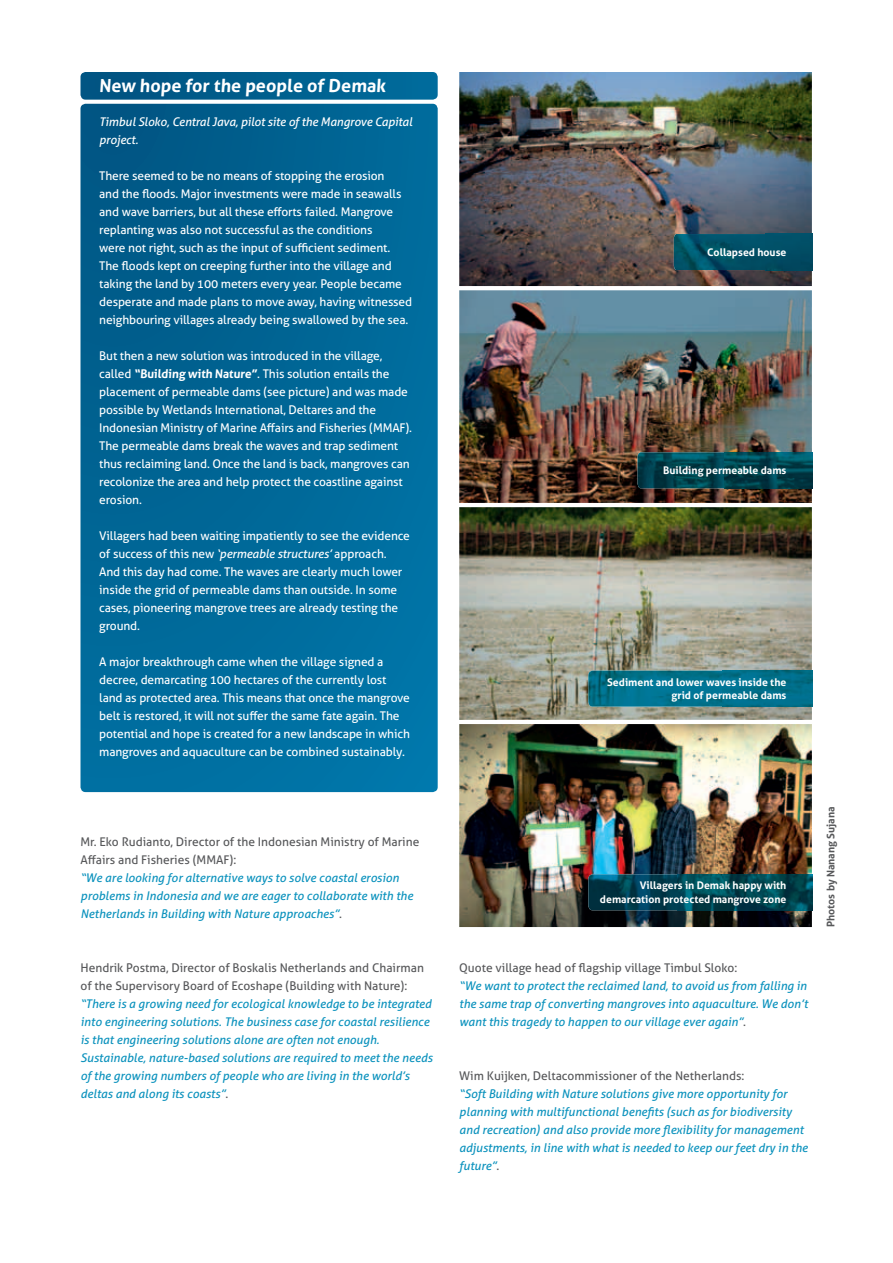
<style>
.page{position:relative;width:893px;height:1263px;background:#fff}
.page>*{position:absolute;margin:0;border:0;box-sizing:border-box;transform-origin:0 0}
.t1{font:700 18px "Aller";color:#fff}
.t2{font:12px/18px "Aller";letter-spacing:-.01em;color:#fff}
.t3{font:italic 12px/18px "Aller";color:#0b92bd}
.t4{font:12px/18px "Aller";color:#57585a}
.t5{font:italic 12px/18px "Aller";letter-spacing:-.01em;color:#fff}
.t6{font:700 10.5px/13.5px "Aller";color:#fff;text-align:right}
.t7{font:700 10.5px "Aller";color:#57585a}
.s1{font-weight:700}
.s2{font-style:italic}
.s3{font-style:normal;color:#57585a}
</style>
<div class="page">
<svg style="left:80px;top:72px;width:358px;height:28px;background:#04618f"></svg>
<svg style="left:80px;top:104px;width:358px;height:688px;background:#006798"></svg>
<img style="left:459px;top:290px;width:353px;height:213px">
<img style="left:459px;top:72px;width:353px;height:214px">
<img style="left:459px;top:507px;width:353px;height:213px">
<img style="left:459px;top:724px;width:353px;height:203px">
<img style="left:674px;top:234px;width:138px;height:36px">
<img style="left:768px;top:488px;width:44px;height:1px">
<img style="left:638px;top:452px;width:174px;height:36px">
<img style="left:588px;top:670px;width:224px;height:37px">
<img style="left:722px;top:671px;width:90px;height:1px">
<img style="left:588px;top:874px;width:224px;height:36px">
<img style="left:678px;top:874px;width:89px;height:1px">
<img style="left:767px;top:874px;width:45px;height:1px">
<h1 class="t1" style="left:99px;top:75px;width:290px">New hope for the people of Demak</h1>
<p class="t5" style="left:99px;top:113px;width:314px">Timbul Sloko, Central Java, pilot site of the Mangrove Capital project.</p>
<p class="t2" style="left:99px;top:167px;width:314px">There seemed to be no means of stopping the erosion<br>and the floods. Major investments were made in seawalls and wave barriers, but all these efforts failed. Mangrove replanting was also not successful as the conditions<br>were not right, such as the input of sufficient sediment.<br>The floods kept on creeping further into the village and taking the land by 100 meters every year. People became desperate and made plans to move away, having witnessed neighbouring villages already being swallowed by the sea.</p>
<p class="t2" style="left:99px;top:347px;width:314px">But then a new solution was introduced in the village, called <span class="s1">“Building with Nature”</span>. This solution entails the placement of permeable dams (see picture) and was made possible by Wetlands International, Deltares and the Indonesian Ministry of Marine Affairs and Fisheries (MMAF).<br>The permeable dams break the waves and trap sediment thus reclaiming land. Once the land is back, mangroves can recolonize the area and help protect the coastline against erosion.</p>
<p class="t2" style="left:99px;top:527px;width:312px">Villagers had been waiting impatiently to see the evidence of success of this new <span class="s2">‘permeable structures’</span> approach.<br>And this day had come. The waves are clearly much lower inside the grid of permeable dams than outside. In some cases, pioneering mangrove trees are already testing the ground.</p>
<p class="t2" style="left:99px;top:653px;width:312px">A major breakthrough came when the village signed a decree, demarcating 100 hectares of the currently lost land as protected area. This means that once the mangrove belt is restored, it will not suffer the same fate again. The potential and hope is created for a new landscape in which mangroves and aquaculture can be combined sustainably.</p>
<p class="t4" style="left:80px;top:833px;width:340px">Mr. Eko Rudianto, Director of the Indonesian Ministry of Marine<br>Affairs and Fisheries (MMAF):</p>
<p class="t3" style="left:80px;top:869px;width:334px">“We are looking for alternative ways to solve coastal erosion problems in Indonesia and we are eager to collaborate with the<br>Netherlands in Building with Nature approaches”<span class="s3">.</span></p>
<p class="t4" style="left:80px;top:959px;width:345px">Hendrik Postma, Director of Boskalis Netherlands and Chairman of the Supervisory Board of Ecoshape (Building with Nature):</p>
<p class="t3" style="left:80px;top:995px;width:354px">“There is a growing need for ecological knowledge to be integrated into engineering solutions. The business case for coastal resilience is that engineering solutions alone are often not enough.<br>Sustainable, nature-based solutions are required to meet the needs of the growing numbers of people who are living in the world’s deltas and along its coasts”<span class="s3">.</span></p>
<p class="t6" style="left:707px;top:245px;width:81px">Collapsed house</p>
<p class="t6" style="left:663px;top:464px;width:125px">Building permeable dams</p>
<p class="t6" style="left:607px;top:675px;width:181px">Sediment and lower waves inside the grid of permeable dams</p>
<p class="t6" style="left:600px;top:879px;width:188px">Villagers in Demak happy with demarcation protected mangrove zone</p>
<p class="t4" style="left:459px;top:959px;width:279px">Quote village head of flagship village Timbul Sloko:</p>
<p class="t3" style="left:459px;top:977px;width:350px;text-align:justify">“We want to protect the reclaimed land, to avoid us from falling in the same trap of converting mangroves into aquaculture. We don’t want this tragedy to happen to our village ever again”<span class="s3">.</span></p>
<p class="t4" style="left:459px;top:1067px;width:287px">Wim Kuijken, Deltacommissioner of the Netherlands:</p>
<p class="t3" style="left:459px;top:1085px;width:350px">“Soft Building with Nature solutions give more opportunity for planning with multifunctional benefits (such as for biodiversity and recreation) and also provide more flexibility for management adjustments, in line with what is needed to keep our feet dry in the future”<span class="s3">.</span></p>
<p class="t7" style="left:824px;top:927px;width:122px;rotate:-90deg">Photos by Nanang Sujana</p>
</div>
